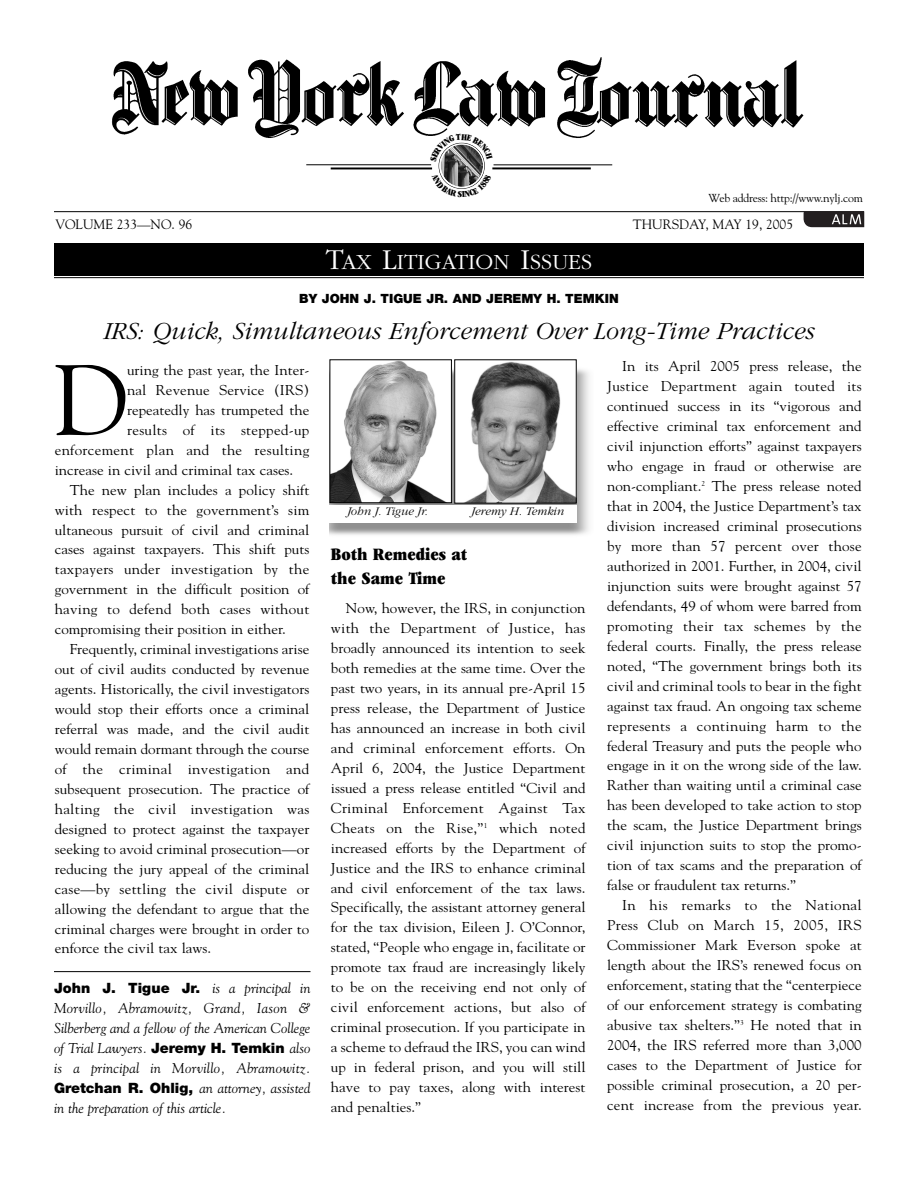
<style>
.page{position:relative;width:918px;height:1188px;background:#fff}
.page>*{position:absolute;margin:0;border:0;box-sizing:border-box;transform-origin:0 0}
.t1{font:99.15px "Goudy";color:#000;scale:1.05 1}
.t2{font:25.5px "ITC Garamond MM It 300 625";color:#000}
.t3{font:22.5px "ITC Garamond MM 300 625";color:#fff}
.t4{font:18px/24.3px "ITC Garamond MM 775 400";color:#000;scale:1.05 1}
.t5{font:14.25px/20px "Goudy";color:#000;text-align:justify;scale:1.05 1}
.t6{font:italic 14.25px/20px "Goudy";color:#000;text-align:justify}
.t7{font:14.25px "Goudy";letter-spacing:.02em;color:#000;scale:1.05 1}
.t8{font:900 14.25px "Helvetica Neue";letter-spacing:.005em;color:#000}
.t9{font:13.5px "Goudy";color:#000}
.t10{font:900 12.75px "Helvetica Neue";color:#000}
.t11{font:12.15px "ITC Garamond MM It 300 625";color:#000}
.t12{font:11.55px "Goudy";letter-spacing:-.02em;color:#000}
.s1{font-size:30px}
.s2{font-family:"Goudy";font-weight:400;font-style:italic}
.s3{font-family:"Helvetica Neue";font-weight:900;font-style:normal}
</style>
<div class="page">
<img style="left:112px;top:57px;width:692px;height:81px">
<hr style="left:331px;top:168px;width:101px;height:1px;background:#000">
<hr style="left:306px;top:165px;width:125px;height:1px;background:#000">
<hr style="left:494px;top:165px;width:118px;height:1px;background:#000">
<hr style="left:492px;top:167px;width:99px;height:2px;background:#000">
<img style="left:441px;top:145px;width:42px;height:42px;border-radius:50%">
<hr style="left:54px;top:211px;width:810px;height:1px;background:#000">
<svg style="left:804px;top:212px;width:60px;height:15px"></svg>
<img style="left:329px;top:365px;width:260px;height:170px">
<img style="left:332px;top:362px;width:117px;height:139px">
<div style="left:330px;top:360px;width:122px;height:143px;border:1px solid #000"></div>
<img style="left:457px;top:362px;width:117px;height:139px">
<div style="left:329px;top:505px;width:247px;height:17px;background:#fff"></div>
<div style="left:54px;top:243px;width:810px;height:33px;background:#000"></div>
<hr style="left:54px;top:277px;width:810px;height:1px;background:#000">
<hr style="left:54px;top:971px;width:256px;height:1px;background:#000">
<svg style="left:430px;top:134px;width:63px;height:28px"></svg>
<svg style="left:439px;top:173px;width:45px;height:16px"></svg>
<p class="t12" style="left:709px;top:193px;width:156px">Web address: http://www.nylj.com</p>
<p class="t9" style="left:56px;top:219px;width:138px">VOLUME 233—NO. 96</p>
<p class="t9" style="left:633px;top:219px;width:162px">THURSDAY, MAY 19, 2005</p>
<h3 class="t3" style="left:326px;top:253px;width:268px"><span class="s1">T</span>AX <span class="s1">L</span>ITIGATION <span class="s1">I</span>SSUES</h3>
<p class="t10" style="left:299px;top:294px;width:321px">BY JOHN J. TIGUE JR. AND JEREMY H. TEMKIN</p>
<h2 class="t2" style="left:103px;top:321px;width:713px">IRS: Quick, Simultaneous Enforcement Over Long-Time Practices</h2>
<h1 class="t1" style="left:52px;top:361px;width:73px">D</h1>
<p class="t5" style="left:127px;top:361px;width:175px">uring the past year, the Inter-</p>
<p class="t5" style="left:127px;top:381px;width:175px">nal Revenue Service (IRS)</p>
<p class="t5" style="left:127px;top:401px;width:175px">repeatedly has trumpeted the</p>
<p class="t7" style="left:127px;top:424px;width:175px">results of its stepped-up</p>
<p class="t7" style="left:55px;top:444px;width:244px">enforcement plan and the resulting</p>
<p class="t5" style="left:55px;top:461px;width:229px">increase in civil and criminal tax cases.</p>
<p class="t5" style="left:70px;top:481px;width:230px">The new plan includes a policy shift</p>
<p class="t5" style="left:55px;top:501px;width:244px">with respect to the government’s sim</p>
<p class="t5" style="left:55px;top:521px;width:244px">ultaneous pursuit of civil and criminal</p>
<p class="t5" style="left:55px;top:541px;width:244px">cases against taxpayers. This shift puts</p>
<p class="t7" style="left:55px;top:564px;width:244px">taxpayers under investigation by the</p>
<p class="t5" style="left:55px;top:581px;width:244px">government in the difficult position of</p>
<p class="t7" style="left:55px;top:604px;width:244px">having to defend both cases without</p>
<p class="t5" style="left:55px;top:620px;width:222px">compromising their position in either.</p>
<p class="t5" style="left:70px;top:640px;width:230px">Frequently, criminal investigations arise</p>
<p class="t5" style="left:55px;top:660px;width:244px">out of civil audits conducted by revenue</p>
<p class="t5" style="left:55px;top:680px;width:244px">agents. Historically, the civil investigators</p>
<p class="t5" style="left:55px;top:700px;width:244px">would stop their efforts once a criminal</p>
<p class="t5" style="left:55px;top:720px;width:244px">referral was made, and the civil audit</p>
<p class="t5" style="left:55px;top:740px;width:244px">would remain dormant through the course</p>
<p class="t7" style="left:55px;top:763px;width:244px">of the criminal investigation and</p>
<p class="t5" style="left:55px;top:780px;width:244px">subsequent prosecution. The practice of</p>
<p class="t7" style="left:55px;top:803px;width:244px">halting the civil investigation was</p>
<p class="t5" style="left:55px;top:820px;width:244px">designed to protect against the taxpayer</p>
<p class="t5" style="left:55px;top:840px;width:244px">seeking to avoid criminal prosecution—or</p>
<p class="t5" style="left:55px;top:860px;width:244px">reducing the jury appeal of the criminal</p>
<p class="t5" style="left:55px;top:880px;width:244px">case—by settling the civil dispute or</p>
<p class="t5" style="left:55px;top:900px;width:244px">allowing the defendant to argue that the</p>
<p class="t5" style="left:55px;top:920px;width:244px">criminal charges were brought in order to</p>
<p class="t5" style="left:55px;top:940px;width:151px">enforce the civil tax laws.</p>
<p class="t8" style="left:54px;top:983px;width:258px">John J. Tigue Jr. <span class="s2">is a principal in</span></p>
<p class="t6" style="left:54px;top:999px;width:258px">Morvillo, Abramowitz, Grand, Iason &amp; Silberberg and a fellow of the American College of Trial Lawyers. <span class="s3">Jeremy H. Temkin</span> also is a principal in Morvillo, Abramowitz.<br><span class="s3">Gretchan R. Ohlig,</span> an attorney, assisted in the preparation of this article.</p>
<p class="t11" style="left:347px;top:506px;width:82px">John J. Tigue Jr.</p>
<p class="t11" style="left:472px;top:506px;width:94px">Jeremy H. Temkin</p>
<p class="t4" style="left:331px;top:544px;width:131px">Both Remedies at the Same Time</p>
<p class="t5" style="left:331px;top:599px;width:244px;text-indent:15px">Now, however, the IRS, in conjunction with the Department of Justice, has broadly announced its intention to seek both remedies at the same time. Over the past two years, in its annual pre-April 15 press release, the Department of Justice has announced an increase in both civil and criminal enforcement efforts. On April 6, 2004, the Justice Department issued a press release entitled “Civil and Criminal Enforcement Against Tax Cheats on the Rise,”<sup>1</sup> which noted increased efforts by the Department of Justice and the IRS to enhance criminal and civil enforcement of the tax laws.<br>Specifically, the assistant attorney general for the tax division, Eileen J. O’Connor, stated, “People who engage in, facilitate or promote tax fraud are increasingly likely to be on the receiving end not only of civil enforcement actions, but also of criminal prosecution. If you participate in a scheme to defraud the IRS, you can wind up in federal prison, and you will still have to pay taxes, along with interest and penalties.”</p>
<p class="t5" style="left:607px;top:358px;width:244px;text-indent:15px">In its April 2005 press release, the Justice Department again touted its continued success in its “vigorous and effective criminal tax enforcement and civil injunction efforts” against taxpayers who engage in fraud or otherwise are non-compliant.<sup>2</sup> The press release noted that in 2004, the Justice Department’s tax division increased criminal prosecutions by more than 57 percent over those authorized in 2001. Further, in 2004, civil injunction suits were brought against 57 defendants, 49 of whom were barred from promoting their tax schemes by the federal courts. Finally, the press release noted, “The government brings both its civil and criminal tools to bear in the fight against tax fraud. An ongoing tax scheme represents a continuing harm to the federal Treasury and puts the people who engage in it on the wrong side of the law.<br>Rather than waiting until a criminal case has been developed to take action to stop the scam, the Justice Department brings civil injunction suits to stop the promo&shy;tion of tax scams and the preparation of false or fraudulent tax returns.”</p>
<p class="t5" style="left:607px;top:896px;width:244px;text-indent:15px">In his remarks to the National Press Club on March 15, 2005, IRS Commissioner Mark Everson spoke at length about the IRS’s renewed focus on enforcement, stating that the “centerpiece of our enforcement strategy is combating abusive tax shelters.”<sup>3</sup> He noted that in 2004, the IRS referred more than 3,000 cases to the Department of Justice for possible criminal prosecution, a 20 per&shy;cent increase from the previous year.</p>
</div>
